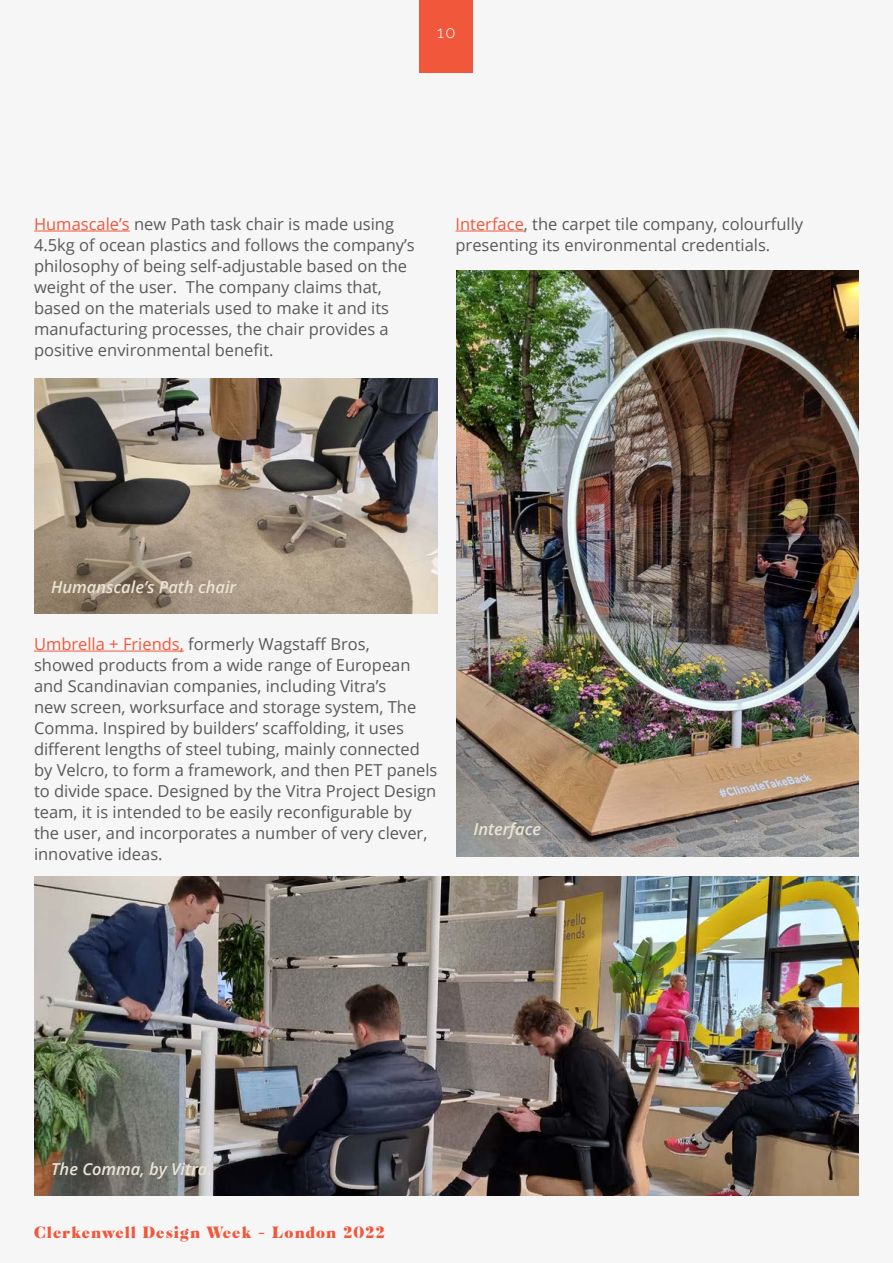
<style>
.page{position:relative;width:893px;height:1263px;background:#f6f6f6}
.page>*{position:absolute;margin:0;border:0;box-sizing:border-box;transform-origin:0 0}
.t1{font:16.5px/21px "Open Sans";color:#58595b}
.t2{font:italic 600 16.5px "Open Sans";color:#eae4d4}
.t3{font:300 16.5px "Raleway";color:#fff}
.t4{font:15px "Cabernet JF";letter-spacing:.07em;color:#f1573b}
.s1{color:#f1573b}
</style>
<div class="page">
<div style="left:420px;top:0;width:53px;height:72px;background:#f1573b"></div>
<img style="left:35px;top:876px;width:824px;height:320px">
<hr style="left:34px;top:231px;width:96px;height:1px;background:#f1573b">
<hr style="left:34px;top:651px;width:150px;height:1px;background:#f1573b">
<hr style="left:455px;top:231px;width:69px;height:1px;background:#f1573b">
<img style="left:35px;top:378px;width:402px;height:235px">
<img style="left:456px;top:271px;width:403px;height:585px">
<p class="t3" style="left:437px;top:23px;width:20px">10</p>
<p class="t1" style="left:34px;top:213px;width:382px"><span class="s1">Humascale’s</span> new Path task chair is made using 4.5kg of ocean plastics and follows the company’s philosophy of being self-adjustable based on the weight of the user. The company claims that, based on the materials used to make it and its manufacturing processes, the chair provides a positive environmental benefit.</p>
<p class="t1" style="left:455px;top:213px;width:349px"><span class="s1">Interface</span>, the carpet tile company, colourfully presenting its environmental credentials.</p>
<p class="t2" style="left:51px;top:576px;width:187px">Humanscale’s Path chair</p>
<p class="t1" style="left:34px;top:633px;width:405px"><span class="s1">Umbrella + Friends,</span> formerly Wagstaff Bros,<br>showed products from a wide range of European and Scandinavian companies, including Vitra’s<br>new screen, worksurface and storage system, The Comma. Inspired by builders’ scaffolding, it uses different lengths of steel tubing, mainly connected by Velcro, to form a framework, and then PET panels to divide space. Designed by the Vitra Project Design team, it is intended to be easily reconfigurable by the user, and incorporates a number of very clever, innovative ideas.</p>
<p class="t2" style="left:473px;top:818px;width:69px">Interface</p>
<p class="t2" style="left:51px;top:1157px;width:162px">The Comma, by Vitra.</p>
<p class="t4" style="left:34px;top:1221px;width:352px">Clerkenwell Design Week – London 2022</p>
</div>
